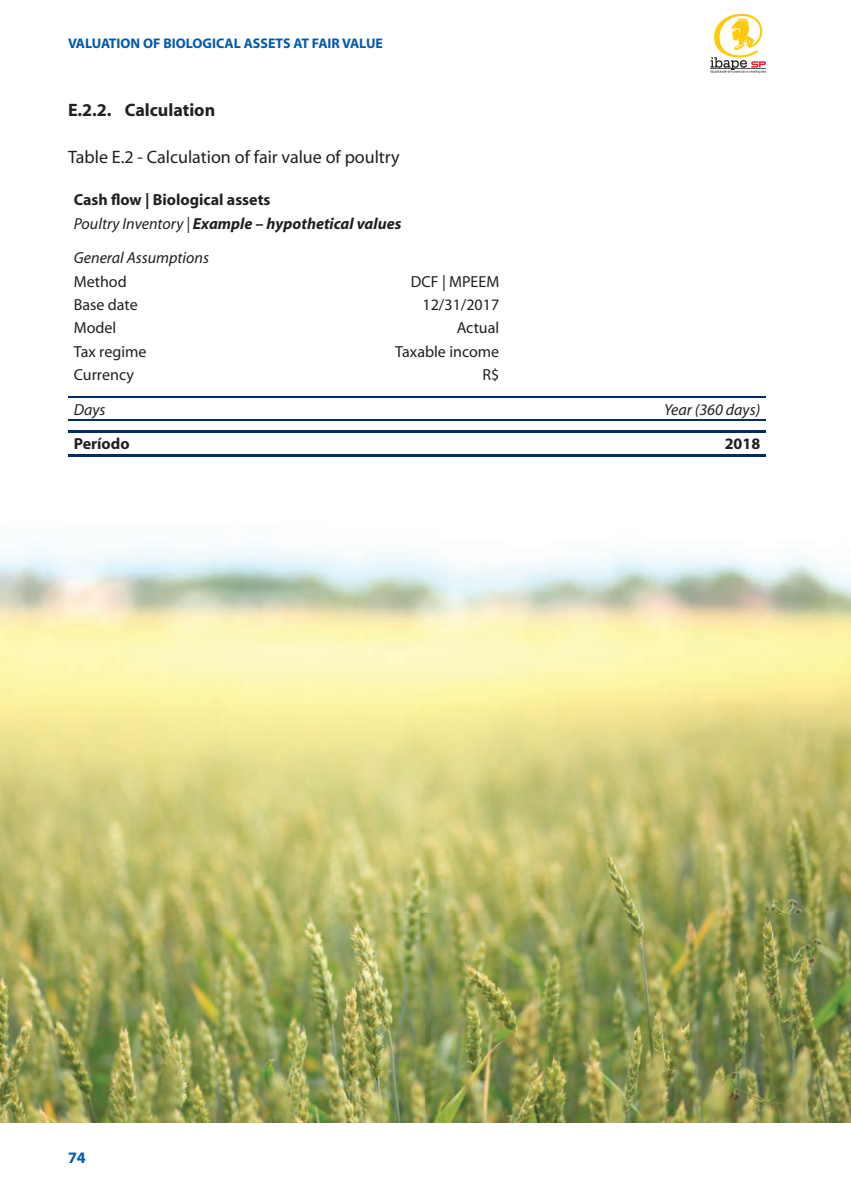
<style>
.page{position:relative;width:851px;height:1191px;background:#fff}
.page>*{position:absolute;margin:0;border:0;box-sizing:border-box;transform-origin:0 0}
.t1{font:18px "Myriad";color:#231f20}
.t2{font:700 18px "Myriad";color:#231f20}
.t3{font:16px "Myriad";color:#231f20}
.t4{font:italic 700 16px/23.4px "Myriad";color:#231f20}
.t5{font:italic 16px "Myriad";color:#231f20}
.t6{font:700 16px "Myriad";color:#231f20}
.t7{font:700 16px "Myriad";color:#015aaa}
.t8{font:700 14px "Myriad";color:#015aaa}
.s1{font-style:normal}
.s2{font-weight:400}
</style>
<div class="page">
<svg style="left:710px;top:14px;width:55px;height:59px"></svg>
<hr style="left:68px;top:396px;width:306px;height:1px;background:#002d66">
<hr style="left:374px;top:396px;width:131px;height:1px;background:#002d66">
<hr style="left:505px;top:396px;width:130px;height:1px;background:#002d66">
<hr style="left:635px;top:396px;width:130px;height:1px;background:#002d66">
<hr style="left:68px;top:420px;width:306px;height:1px;background:#002d66">
<hr style="left:374px;top:420px;width:131px;height:1px;background:#002d66">
<hr style="left:505px;top:420px;width:130px;height:1px;background:#002d66">
<hr style="left:635px;top:420px;width:130px;height:1px;background:#002d66">
<hr style="left:68px;top:431px;width:306px;height:2px;background:#002d66">
<hr style="left:374px;top:431px;width:131px;height:2px;background:#002d66">
<hr style="left:505px;top:431px;width:130px;height:2px;background:#002d66">
<hr style="left:635px;top:431px;width:130px;height:2px;background:#002d66">
<hr style="left:68px;top:454px;width:306px;height:2px;background:#002d66">
<hr style="left:374px;top:454px;width:131px;height:2px;background:#002d66">
<hr style="left:505px;top:454px;width:130px;height:2px;background:#002d66">
<hr style="left:635px;top:454px;width:130px;height:2px;background:#002d66">
<img style="left:0;top:545px;width:850px;height:578px">
<p class="t8" style="left:68px;top:36px;width:316px">VALUATION OF BIOLOGICAL ASSETS AT FAIR VALUE</p>
<p class="t2" style="left:68px;top:100px;width:149px">E.2.2. Calculation</p>
<p class="t1" style="left:68px;top:148px;width:333px">Table E.2 - Calculation of fair value of poultry</p>
<p class="t4" style="left:74px;top:189px;width:329px"><span class="s1">Cash flow | Biological assets<br></span><span class="s2">Poultry Inventory |</span> Example – hypothetical values</p>
<p class="t5" style="left:74px;top:250px;width:137px">General Assumptions</p>
<p class="t3" style="left:74px;top:273px;width:54px">Method</p>
<p class="t3" style="left:411px;top:273px;width:90px">DCF | MPEEM</p>
<p class="t3" style="left:74px;top:297px;width:66px">Base date</p>
<p class="t3" style="left:422px;top:297px;width:78px">12/31/2017</p>
<p class="t3" style="left:74px;top:320px;width:44px">Model</p>
<p class="t3" style="left:456px;top:320px;width:44px">Actual</p>
<p class="t3" style="left:74px;top:343px;width:74px">Tax regime</p>
<p class="t3" style="left:395px;top:343px;width:105px">Taxable income</p>
<p class="t3" style="left:74px;top:367px;width:62px">Currency</p>
<p class="t3" style="left:482px;top:367px;width:18px">R$</p>
<p class="t5" style="left:74px;top:401px;width:33px">Days</p>
<p class="t5" style="left:664px;top:401px;width:97px">Year (360 days)</p>
<p class="t6" style="left:74px;top:436px;width:57px">Período</p>
<p class="t6" style="left:724px;top:436px;width:37px">2018</p>
<p class="t7" style="left:68px;top:1149px;width:19px">74</p>
</div>
